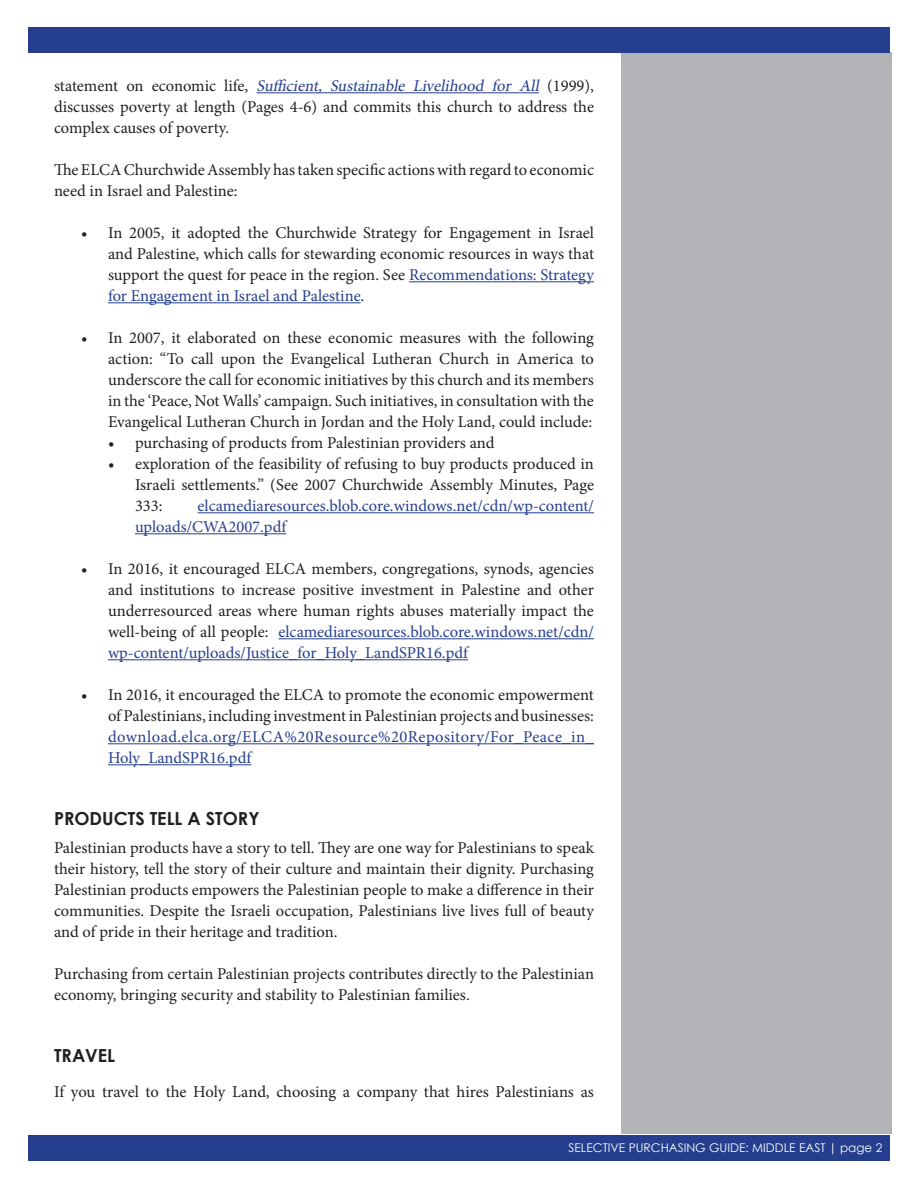
<style>
.page{position:relative;width:918px;height:1188px;background:#fff}
.page>*{position:absolute;margin:0;border:0;box-sizing:border-box;transform-origin:0 0}
.Headings{font:700 18px "Century Gothic";color:#231f20}
.t1{font:16.5px/21px "Minion Pro";color:#231f20;text-align:justify}
.t2{font:16.5px/21px "Minion Pro";color:#253f8e}
.Headings-2{font:12px "Century Gothic";color:#fff}
.s1{font-style:italic;color:#253f8e}
.s2{color:#253f8e}
</style>
<div class="page">
<div style="left:621px;top:52px;width:270px;height:1082px;background:#b2b3b7"></div>
<div style="left:28px;top:27px;width:862px;height:25px;background:#253f8e"></div>
<div style="left:28px;top:1136px;width:862px;height:25px;background:#253f8e"></div>
<hr style="left:256px;top:92px;width:283px;height:1px;background:#253f8e">
<hr style="left:409px;top:281px;width:185px;height:1px;background:#253f8e">
<hr style="left:108px;top:302px;width:253px;height:1px;background:#253f8e">
<hr style="left:198px;top:512px;width:396px;height:1px;background:#253f8e">
<hr style="left:135px;top:533px;width:151px;height:1px;background:#253f8e">
<hr style="left:279px;top:638px;width:315px;height:1px;background:#253f8e">
<hr style="left:108px;top:659px;width:360px;height:1px;background:#253f8e">
<hr style="left:108px;top:743px;width:486px;height:1px;background:#253f8e">
<hr style="left:108px;top:764px;width:143px;height:1px;background:#253f8e">
<p class="t1" style="left:54px;top:75px;width:542px">s t at e m e n t o n e c o n o m i c l i fe , <span class="s1">Sufficient, Sustainable Livelihood for All</span> ( 1 9 9 9 ) , discusses poverty at length (Pages 4-6) and commits this church to address the complex causes of poverty.</p>
<p class="t1" style="left:54px;top:159px;width:542px">The ELCA Churchwide Assembly has taken specific actions with regard to economic need in Israel and Palestine:</p>
<p class="t1" style="left:108px;top:222px;width:488px;text-indent:-27px">• In 2005, it adopted the Churchwide Strategy for Engagement in Israel and Palestine, which calls for stewarding economic resources in ways that support the quest for peace in the region. See <span class="s2">Recommendations: Strategy for Engagement in Israel and Palestine</span>.</p>
<p class="t1" style="left:108px;top:327px;width:488px;text-indent:-27px">• In 2007, it elaborated on these economic measures with the following action: “To call upon the Evangelical Lutheran Church in America to underscore the call for economic initiatives by this church and its members in the ‘Peace, Not Walls’ campaign. Such initiatives, in consultation with the Evangelical Lutheran Church in Jordan and the Holy Land, could include:</p>
<p class="t1" style="left:108px;top:432px;width:388px">• purchasing of products from Palestinian providers and</p>
<p class="t1" style="left:135px;top:453px;width:461px;text-indent:-27px">• exploration of the feasibility of refusing to buy products produced in Israeli settlements.” (See 2007 Churchwide Assembly Minutes, Page 333:</p>
<p class="t2" style="left:135px;top:495px;width:461px;text-indent:63px">elcamediaresources.blob.core.windows.net/cdn/wp-content/ uploads/CWA2007.pdf</p>
<p class="t1" style="left:108px;top:558px;width:488px;text-indent:-27px">• In 2016, it encouraged ELCA members, congregations, synods, agencies and institutions to increase positive investment in Palestine and other underresourced areas where human rights abuses materially impact the well-being of all people: <span class="s2">elcamediaresources.blob.core.windows.net/cdn/ wp-content/uploads/Justice_for_Holy_LandSPR16.pdf</span></p>
<p class="t1" style="left:108px;top:684px;width:487px;text-indent:-27px">• In 2016, it encouraged the ELCA to promote the economic empowerment of Palestinians, including investment in Palestinian projects and businesses: <span class="s2">download.elca.org/ELCA%20Resource%20Repository/For_Peace_in_ Holy_LandSPR16.pdf</span></p>
<p class="Headings" style="left:54px;top:805px;width:207px">PRODUCTS TELL A STORY</p>
<p class="t1" style="left:54px;top:837px;width:542px">Palestinian products have a story to tell. They are one way for Palestinians to speak their history, tell the story of their culture and maintain their dignity. Purchasing Palestinian products empowers the Palestinian people to make a difference in their communities. Despite the Israeli occupation, Palestinians live lives full of beauty and of pride in their heritage and tradition.</p>
<p class="t1" style="left:54px;top:963px;width:542px">Purchasing from certain Palestinian projects contributes directly to the Palestinian economy, bringing security and stability to Palestinian families.</p>
<p class="Headings" style="left:54px;top:1042px;width:63px">TRAVEL</p>
<p class="t1" style="left:54px;top:1081px;width:541px">If you travel to the Holy Land, choosing a company that hires Palestinians as</p>
<p class="Headings-2" style="left:569px;top:1140px;width:315px">SELECTIVE PURCHASING GUIDE: MIDDLE EAST | page 2</p>
</div>
